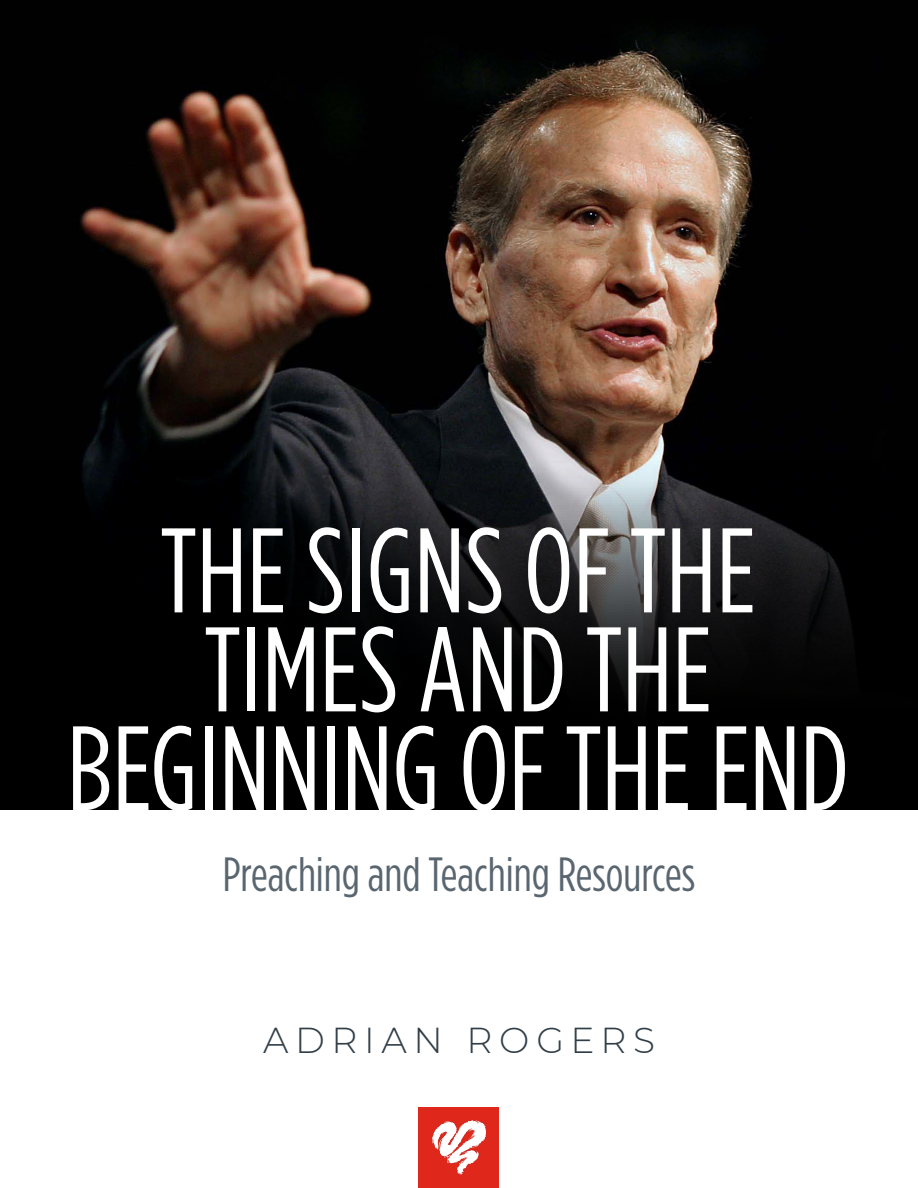
<style>
.page{position:relative;width:918px;height:1188px;background:#fff}
.page>*{position:absolute;margin:0;border:0;box-sizing:border-box;transform-origin:0 0}
.t1{font:120px/99px "Gotham Condensed";color:#fff;text-align:center}
.t2{font:48px "Gotham Condensed";color:#596670}
.t3{font:300 36px "Montserrat";letter-spacing:.185em;color:#313e48}
</style>
<div class="page">
<img style="left:0;top:0;width:918px;height:459px">
<svg style="left:0;top:459px;width:918px;height:351px;background:#0c0c0d"></svg>
<div style="left:418px;top:1107px;width:82px;height:81px;background:#df271c"></div>
<img style="left:432px;top:1121px;width:54px;height:53px">
<p class="t1" style="left:67px;top:519px;width:783px">THE SIGNS OF THE<br>TIMES AND THE<br>BEGINNING OF THE END</p>
<p class="t2" style="left:223px;top:848px;width:474px">Preaching and Teaching Resources</p>
<p class="t3" style="left:263px;top:1016px;width:393px">ADRIAN ROGERS</p>
</div>
